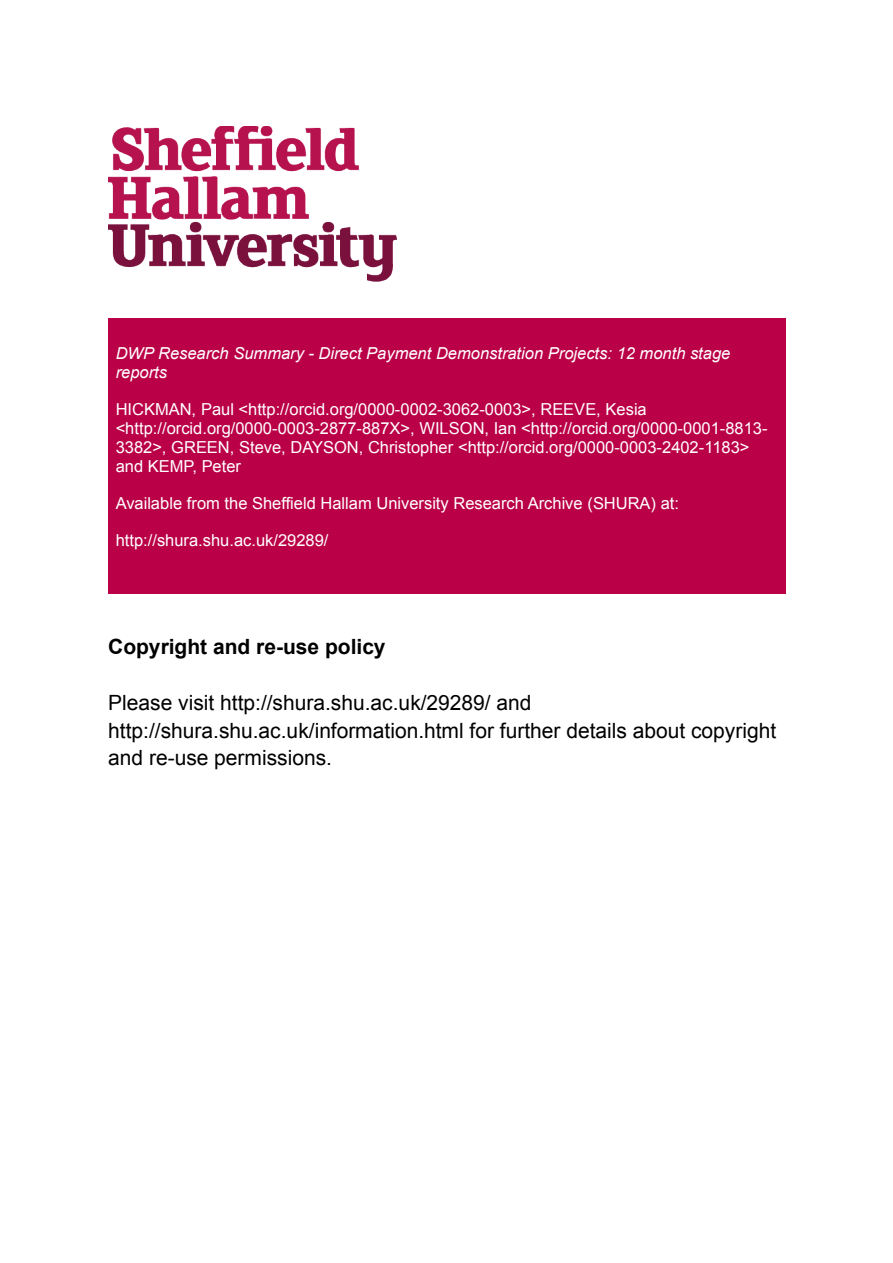
<style>
.page{position:relative;width:893px;height:1263px;background:#fff}
.page>*{position:absolute;margin:0;border:0;box-sizing:border-box;transform-origin:0 0}
.t1{font:21px/27.8px "Arial";color:#000}
.t2{font:700 21px "Arial";color:#000}
.t3{font:16.5px/19px "Arial";color:#fff}
.t4{font:italic 16.5px/19px "Arial";color:#fff}
</style>
<div class="page">
<div style="left:108px;top:318px;width:677px;height:276px;background:#ba0046"></div>
<img style="left:108px;top:126px;width:288px;height:155px">
<p class="t4" style="left:116px;top:344px;width:616px">DWP Research Summary - Direct Payment Demonstration Projects: 12 month stage reports</p>
<p class="t3" style="left:116px;top:400px;width:653px">HICKMAN, Paul &lt;http://orcid.org/0000-0002-3062-0003&gt;, REEVE, Kesia &lt;http://orcid.org/0000-0003-2877-887X&gt;, WILSON, Ian &lt;http://orcid.org/0000-0001-8813- 3382&gt;, GREEN, Steve, DAYSON, Christopher &lt;http://orcid.org/0000-0003-2402-1183&gt; and KEMP, Peter</p>
<p class="t3" style="left:116px;top:494px;width:565px">Available from the Sheffield Hallam University Research Archive (SHURA) at:</p>
<p class="t3" style="left:116px;top:531px;width:214px">http://shura.shu.ac.uk/29289/</p>
<p class="t2" style="left:108px;top:635px;width:279px">Copyright and re-use policy</p>
<p class="t1" style="left:108px;top:689px;width:669px">Please visit http://shura.shu.ac.uk/29289/ and http://shura.shu.ac.uk/information.html for further details about copyright and re-use permissions.</p>
</div>
